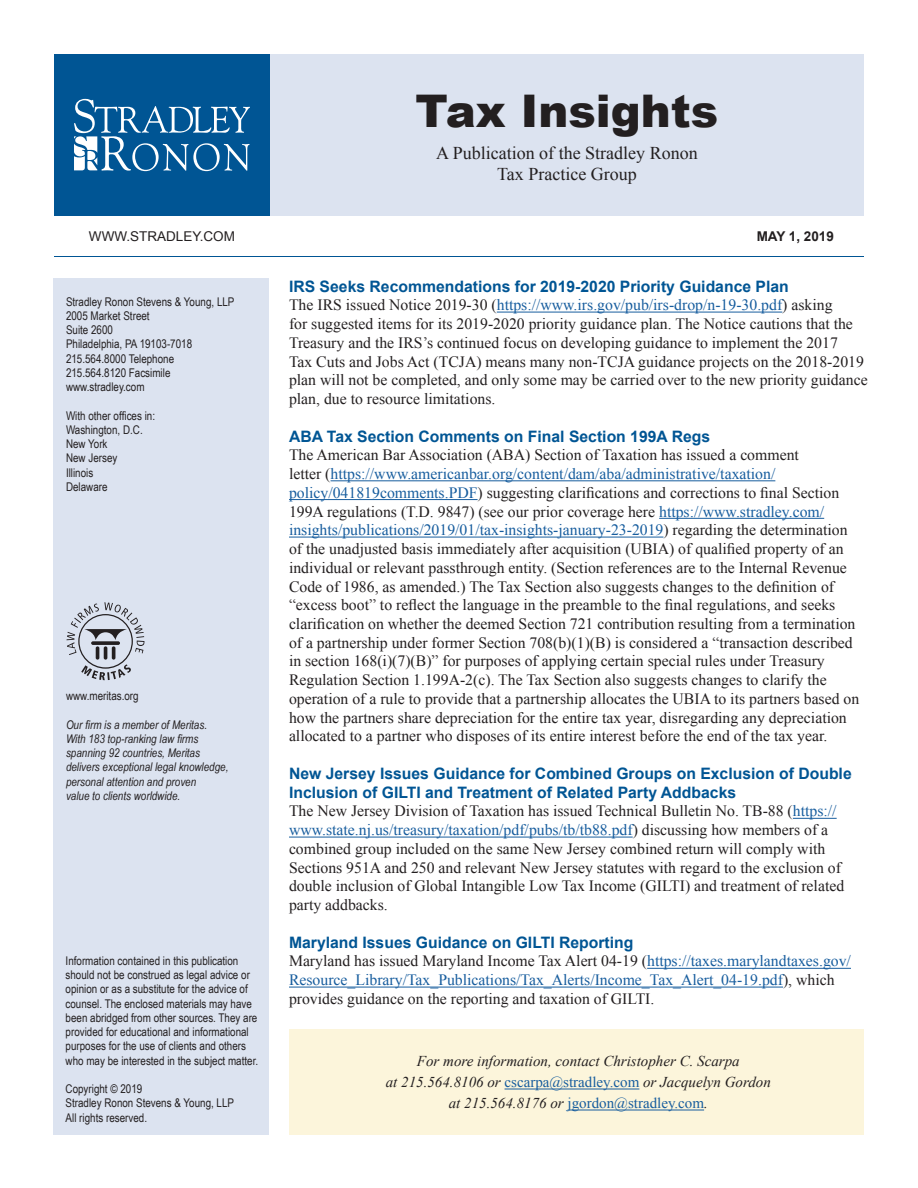
<style>
.page{position:relative;width:918px;height:1188px;background:#fff}
.page>*{position:absolute;margin:0;border:0;box-sizing:border-box;transform-origin:0 0}
.t1{font:900 45px "Arial";color:#231f20}
.t2{font:18px/21px "Times New Roman";color:#231f20;text-align:center}
.t3{font:15.75px/18.8px "Times New Roman";color:#231f20}
.t4{font:700 15.75px/18.8px "Arial";color:#005594}
.t5{font:15.75px/18.8px "Times New Roman";color:#175d9e}
.t6{font:italic 15px/21px "Times New Roman";color:#231f20;text-align:center}
.t7{font:13.5px "Arial";color:#231f20}
.t8{font:700 13.5px "Arial";color:#231f20}
.t9{font:12px/14.2px "Arial Narrow";color:#231f20}
.t10{font:italic 12px/14.2px "Arial Narrow";color:#231f20}
.s1{color:#175d9e}
.s2{color:#231f20}
.s3{font-style:normal;color:#175d9e}
</style>
<div class="page">
<div style="left:54px;top:54px;width:216px;height:162px;background:#005594"></div>
<svg style="left:74px;top:99px;width:176px;height:72px"></svg>
<div style="left:53px;top:279px;width:216px;height:856px;background:#dce3f0"></div>
<div style="left:270px;top:54px;width:594px;height:162px;background:#dce3f0"></div>
<hr style="left:54px;top:256px;width:810px;height:1px;background:#005594">
<hr style="left:497px;top:312px;width:285px;height:1px;background:#175d9e">
<hr style="left:331px;top:480px;width:444px;height:1px;background:#175d9e">
<hr style="left:289px;top:499px;width:189px;height:1px;background:#175d9e">
<hr style="left:659px;top:518px;width:165px;height:1px;background:#175d9e">
<hr style="left:289px;top:537px;width:374px;height:1px;background:#175d9e">
<hr style="left:793px;top:818px;width:44px;height:1px;background:#175d9e">
<hr style="left:289px;top:837px;width:344px;height:1px;background:#175d9e">
<hr style="left:647px;top:968px;width:204px;height:1px;background:#175d9e">
<hr style="left:289px;top:987px;width:494px;height:1px;background:#175d9e">
<svg style="left:67px;top:602px;width:77px;height:78px"></svg>
<div style="left:289px;top:1029px;width:575px;height:106px;background:#fcf5db"></div>
<hr style="left:505px;top:1089px;width:134px;height:1px;background:#175d9e">
<hr style="left:568px;top:1110px;width:136px;height:1px;background:#175d9e">
<h1 class="t1" style="left:416px;top:78px;width:304px">Tax Insights</h1>
<p class="t2" style="left:436px;top:142px;width:263px">A Publication of the Stradley Ronon<br>Tax Practice Group</p>
<p class="t7" style="left:89px;top:227px;width:148px">WWW.STRADLEY.COM</p>
<p class="t8" style="left:757px;top:227px;width:79px">MAY 1, 2019</p>
<p class="t9" style="left:66px;top:294px;width:170px">Stradley Ronon Stevens &amp; Young, LLP<br>2005 Market Street<br>Suite 2600<br>Philadelphia, PA 19103-7018<br>215.564.8000 Telephone<br>215.564.8120 Facsimile www.stradley.com</p>
<p class="t9" style="left:66px;top:408px;width:91px">With other offices in:<br>Washington, D.C.<br>New York<br>New Jersey<br>Illinois<br>Delaware</p>
<p class="t9" style="left:66px;top:688px;width:74px">www.meritas.org</p>
<p class="t10" style="left:66px;top:717px;width:164px">Our firm is a member of Meritas.<br>With 183 top-ranking law firms spanning 92 countries, Meritas delivers exceptional legal knowledge, personal attention and proven<br>value to clients worldwide.</p>
<p class="t9" style="left:66px;top:953px;width:194px">Information contained in this publication should not be construed as legal advice or opinion or as a substitute for the advice of counsel. The enclosed materials may have been abridged from other sources. They are provided for educational and informational purposes for the use of clients and others who may be interested in the subject matter.</p>
<p class="t9" style="left:66px;top:1081px;width:170px">Copyright © 2019<br>Stradley Ronon Stevens &amp; Young, LLP<br>All rights reserved.</p>
<p class="t4" style="left:289px;top:277px;width:501px">IRS Seeks Recommendations for 2019-2020 Priority Guidance Plan</p>
<p class="t3" style="left:289px;top:295px;width:580px">The IRS issued Notice 2019-30 (<span class="s1">https://www.irs.gov/pub/irs-drop/n-19-30.pdf</span>) asking<br>for suggested items for its 2019-2020 priority guidance plan. The Notice cautions that the Treasury and the IRS’s continued focus on developing guidance to implement the 2017<br>Tax Cuts and Jobs Act (TCJA) means many non-TCJA guidance projects on the 2018-2019 plan will not be completed, and only some may be carried over to the new priority guidance plan, due to resource limitations.</p>
<p class="t4" style="left:289px;top:427px;width:423px">ABA Tax Section Comments on Final Section 199A Regs</p>
<p class="t3" style="left:289px;top:445px;width:572px">The American Bar Association (ABA) Section of Taxation has issued a comment<br>letter (<span class="s1">https://www.americanbar.org/content/dam/aba/administrative/taxation/ policy/041819comments.PDF</span>) suggesting clarifications and corrections to final Section 199A regulations (T.D. 9847) (see our prior coverage here <span class="s1">https://www.stradley.com/ insights/publications/2019/01/tax-insights-january-23-2019</span>) regarding the determination of the unadjusted basis immediately after acquisition (UBIA) of qualified property of an individual or relevant passthrough entity. (Section references are to the Internal Revenue Code of 1986, as amended.) The Tax Section also suggests changes to the definition of “excess boot” to reflect the language in the preamble to the final regulations, and seeks clarification on whether the deemed Section 721 contribution resulting from a termination of a partnership under former Section 708(b)(1)(B) is considered a “transaction described in section 168(i)(7)(B)” for purposes of applying certain special rules under Treasury Regulation Section 1.199A-2(c). The Tax Section also suggests changes to clarify the operation of a rule to provide that a partnership allocates the UBIA to its partners based on how the partners share depreciation for the entire tax year, disregarding any depreciation allocated to a partner who disposes of its entire interest before the end of the tax year.</p>
<p class="t4" style="left:289px;top:765px;width:564px">New Jersey Issues Guidance for Combined Groups on Exclusion of Double<br>Inclusion of GILTI and Treatment of Related Party Addbacks</p>
<p class="t3" style="left:289px;top:802px;width:557px">The New Jersey Division of Taxation has issued Technical Bulletin No. TB-88 (<span class="s1">https:// www.state.nj.us/treasury/taxation/pdf/pubs/tb/tb88.pdf</span>) discussing how members of a combined group included on the same New Jersey combined return will comply with Sections 951A and 250 and relevant New Jersey statutes with regard to the exclusion of double inclusion of Global Intangible Low Tax Income (GILTI) and treatment of related party addbacks.</p>
<p class="t4" style="left:289px;top:933px;width:346px">Maryland Issues Guidance on GILTI Reporting</p>
<p class="t5" style="left:289px;top:951px;width:564px"><span class="s2">Maryland has issued Maryland Income Tax Alert 04-19 (</span>https://taxes.marylandtaxes.gov/<br>Resource_Library/Tax_Publications/Tax_Alerts/Income_Tax_Alert_04-19.pdf<span class="s2">), which provides guidance on the reporting and taxation of GILTI.</span></p>
<p class="t6" style="left:386px;top:1050px;width:387px">For more information, contact Christopher C. Scarpa<br>at 215.564.8106 or <span class="s3">cscarpa@stradley.com</span> or Jacquelyn Gordon at 215.564.8176 or <span class="s3">jgordon@stradley.com</span>.</p>
</div>
